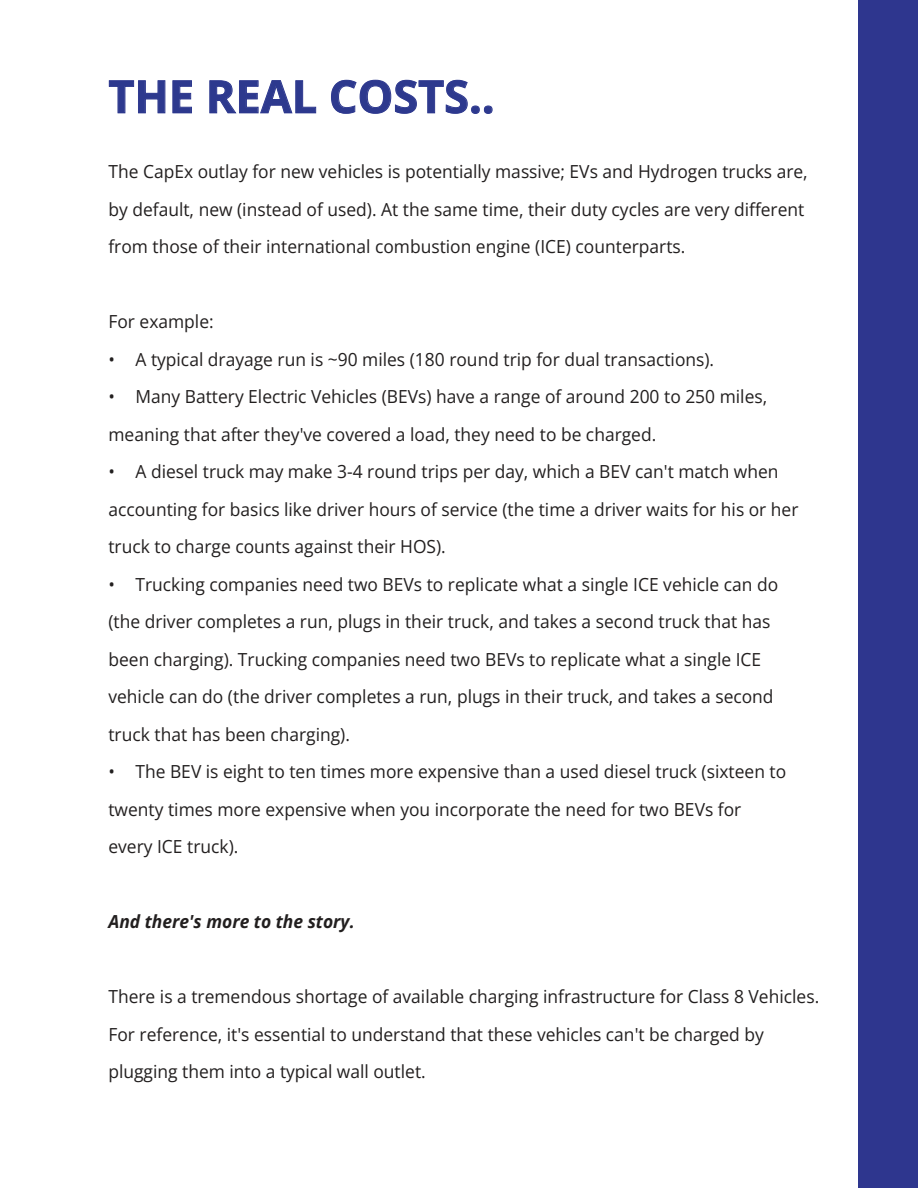
<style>
.page{position:relative;width:918px;height:1188px;background:#fff}
.page>*{position:absolute;margin:0;border:0;box-sizing:border-box;transform-origin:0 0}
.t1{font:700 45px "Open Sans";color:#2d398e}
.t2{font:18px/37.5px "Open Sans";color:#221f1f}
.t3{font:italic 700 18px "Open Sans";color:#221f1f}
</style>
<div class="page">
<div style="left:858px;top:0;width:60px;height:1188px;background:#2e368e"></div>
<svg style="left:109px;top:80px;width:56px;height:33px"></svg>
<svg style="left:173px;top:80px;width:19px;height:33px"></svg>
<svg style="left:210px;top:80px;width:106px;height:33px"></svg>
<svg style="left:331px;top:80px;width:161px;height:34px"></svg>
<h1 class="t1" style="left:108px;top:66px;width:388px">THE REAL COSTS..</h1>
<p class="t2" style="left:108px;top:153px;width:701px">The CapEx outlay for new vehicles is potentially massive; EVs and Hydrogen trucks are, by default, new (instead of used). At the same time, their duty cycles are very different from those of their international combustion engine (ICE) counterparts.</p>
<p class="t2" style="left:108px;top:303px;width:107px">For example:</p>
<p class="t2" style="left:108px;top:340px;width:607px">• A typical drayage run is ~90 miles (180 round trip for dual transactions).</p>
<p class="t2" style="left:108px;top:378px;width:660px">• Many Battery Electric Vehicles (BEVs) have a range of around 200 to 250 miles, meaning that after they've covered a load, they need to be charged.</p>
<p class="t2" style="left:108px;top:453px;width:692px">• A diesel truck may make 3-4 round trips per day, which a BEV can't match when accounting for basics like driver hours of service (the time a driver waits for his or her truck to charge counts against their HOS).</p>
<p class="t2" style="left:108px;top:565px;width:671px">• Trucking companies need two BEVs to replicate what a single ICE vehicle can do (the driver completes a run, plugs in their truck, and takes a second truck that has been charging). Trucking companies need two BEVs to replicate what a single ICE vehicle can do (the driver completes a run, plugs in their truck, and takes a second truck that has been charging).</p>
<p class="t2" style="left:108px;top:753px;width:679px">• The BEV is eight to ten times more expensive than a used diesel truck (sixteen to twenty times more expensive when you incorporate the need for two BEVs for every ICE truck).</p>
<p class="t3" style="left:108px;top:909px;width:248px">And there's more to the story.</p>
<p class="t2" style="left:108px;top:978px;width:712px">There is a tremendous shortage of available charging infrastructure for Class 8 Vehicles.<br>For reference, it's essential to understand that these vehicles can't be charged by plugging them into a typical wall outlet.</p>
</div>
